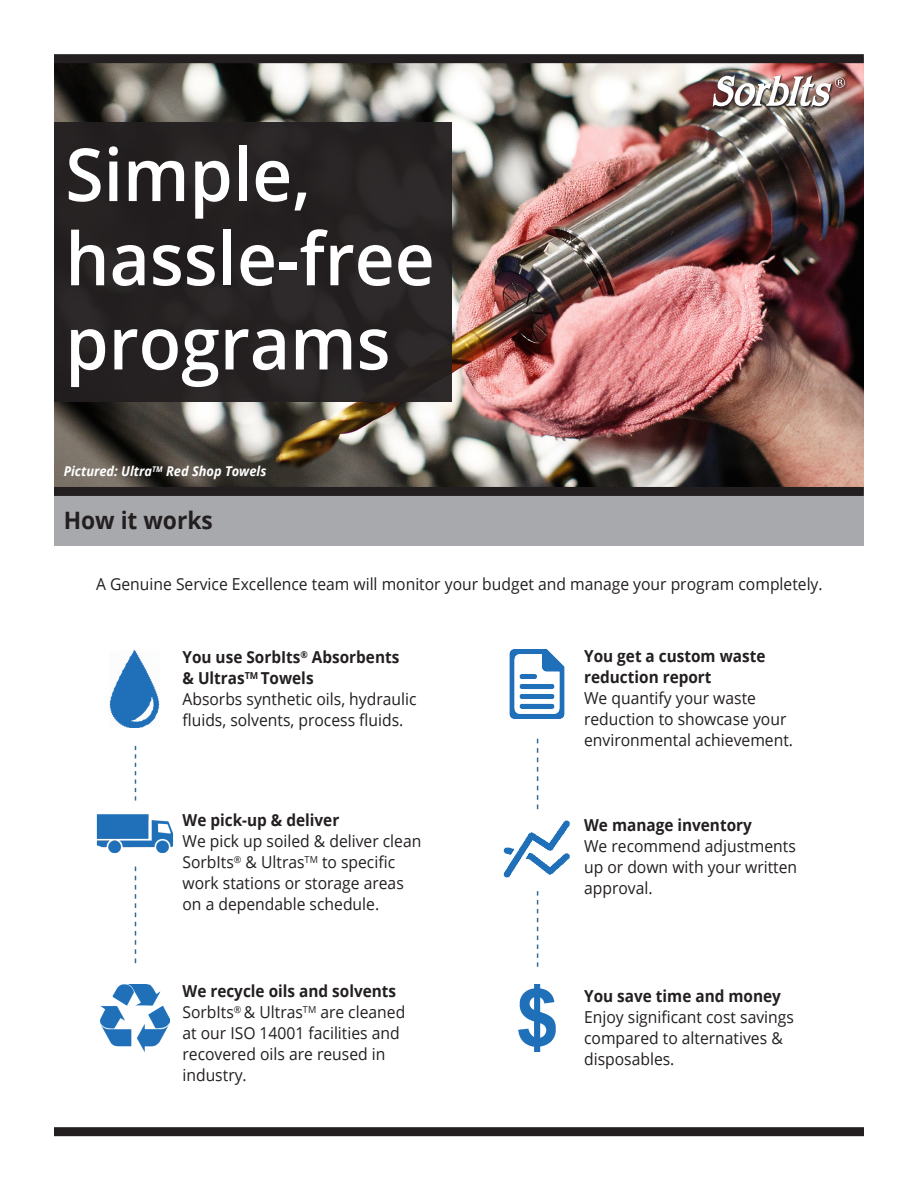
<style>
.page{position:relative;width:918px;height:1188px;background:#fff}
.page>*{position:absolute;margin:0;border:0;box-sizing:border-box;transform-origin:0 0}
.t1{font:600 73.2px/84.2px "Open Sans";color:#fff;scale:.95 1}
.t2{font:700 24px "Open Sans";color:#231f20;scale:.95 1}
.t3{font:16.5px/21px "Open Sans";color:#231f20;scale:.95 1}
.t4{font:700 16.5px/21px "Open Sans";color:#231f20;scale:.93 1}
.t5{font:italic 700 13.5px "Open Sans";color:#fff;scale:.95 1}
</style>
<div class="page">
<div style="left:54px;top:496px;width:810px;height:50px;background:#a8a9ad"></div>
<img style="left:54px;top:63px;width:810px;height:424px">
<div style="left:54px;top:54px;width:810px;height:9px;background:#231f20"></div>
<div style="left:54px;top:487px;width:810px;height:9px;background:#231f20"></div>
<div style="left:54px;top:122px;width:397px;height:279px;background:#231f20"></div>
<div style="left:54px;top:1127px;width:810px;height:9px;background:#231f20"></div>
<svg style="left:713px;top:75px;width:135px;height:35px"></svg>
<img style="left:713px;top:75px;width:132px;height:32px">
<img style="left:110px;top:651px;width:50px;height:77px">
<img style="left:96px;top:814px;width:78px;height:40px">
<img style="left:518px;top:985px;width:38px;height:66px">
<img style="left:509px;top:649px;width:56px;height:70px">
<img style="left:100px;top:985px;width:69px;height:67px">
<img style="left:503px;top:820px;width:67px;height:58px">
<svg style="left:135px;top:746px;width:1px;height:55px"></svg>
<svg style="left:135px;top:867px;width:1px;height:96px"></svg>
<svg style="left:537px;top:739px;width:1px;height:70px"></svg>
<svg style="left:537px;top:891px;width:1px;height:76px"></svg>
<p class="t1" style="left:65px;top:131px;width:390px">Simple, hassle-free programs</p>
<p class="t5" style="left:64px;top:462px;width:215px">Pictured: Ultra<sup>TM</sup> Red Shop Towels</p>
<p class="t2" style="left:64px;top:504px;width:159px">How it works</p>
<p class="t3" style="left:96px;top:573px;width:766px">A Genuine Service Excellence team will monitor your budget and manage your program completely.</p>
<p class="t4" style="left:183px;top:646px;width:235px">You use SorbIts<sup>®</sup> Absorbents</p>
<p class="t4" style="left:183px;top:667px;width:143px">&amp; Ultras<sup>TM</sup> Towels</p>
<p class="t3" style="left:183px;top:688px;width:248px">Absorbs synthetic oils, hydraulic fluids, solvents, process fluids.</p>
<p class="t4" style="left:183px;top:809px;width:170px">We pick-up &amp; deliver</p>
<p class="t3" style="left:183px;top:830px;width:253px">We pick up soiled &amp; deliver clean<br>SorbIts<sup>®</sup> &amp; Ultras<sup>TM</sup> to specific work stations or storage areas on a dependable schedule.</p>
<p class="t4" style="left:183px;top:981px;width:231px">We recycle oils and solvents</p>
<p class="t3" style="left:183px;top:1002px;width:236px">SorbIts<sup>®</sup> &amp; Ultras<sup>TM</sup> are cleaned at our ISO 14001 facilities and recovered oils are reused in industry.</p>
<p class="t4" style="left:584px;top:645px;width:197px">You get a custom waste reduction report</p>
<p class="t3" style="left:584px;top:687px;width:221px">We quantify your waste reduction to showcase your environmental achievement.</p>
<p class="t4" style="left:584px;top:814px;width:182px">We manage inventory</p>
<p class="t3" style="left:584px;top:835px;width:226px;text-align:justify">We recommend adjustments up or down with your written approval.</p>
<p class="t4" style="left:584px;top:985px;width:213px">You save time and money</p>
<p class="t3" style="left:584px;top:1006px;width:222px">Enjoy significant cost savings compared to alternatives &amp; disposables.</p>
</div>
